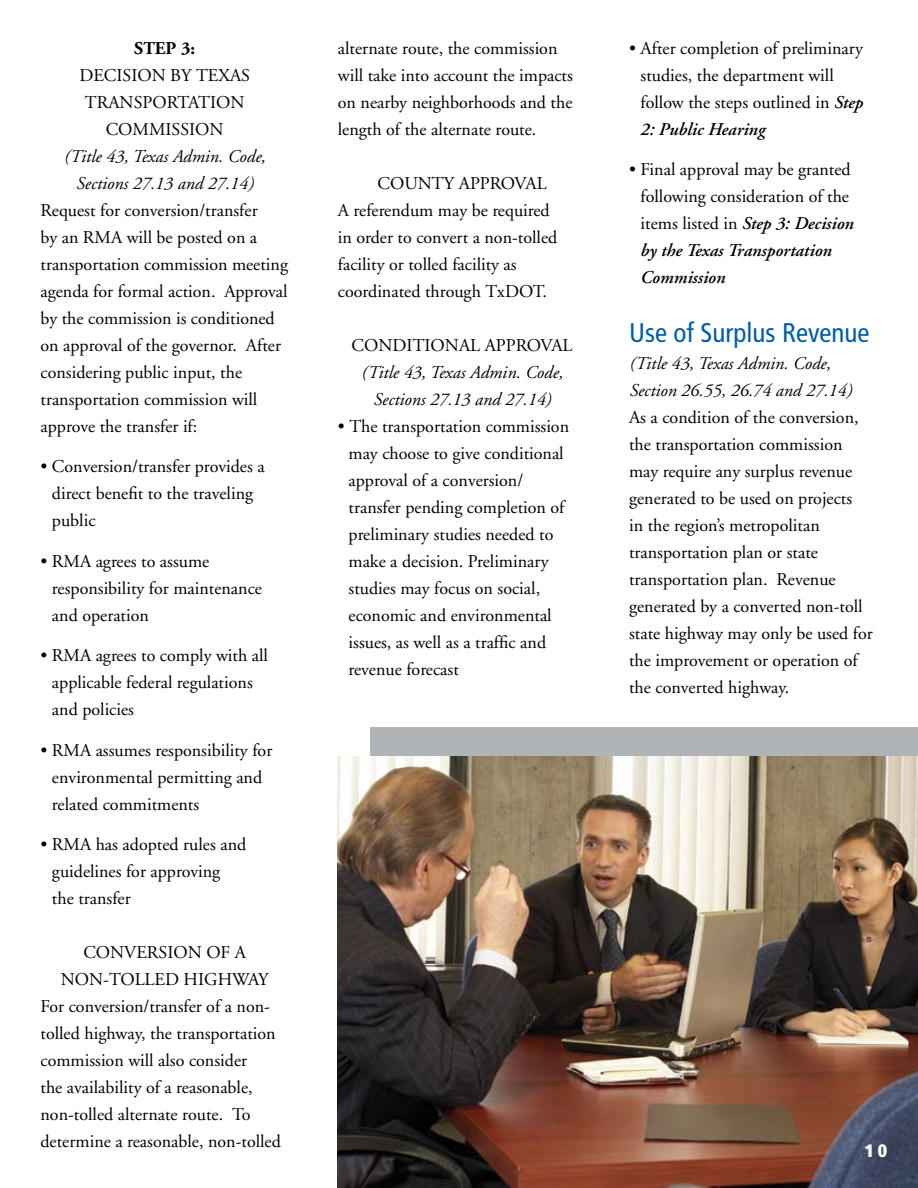
<style>
.page{position:relative;width:918px;height:1188px;background:#fff}
.page>*{position:absolute;margin:0;border:0;box-sizing:border-box;transform-origin:0 0}
.t1{font:condensed 27px "Frutiger";color:#005daa}
.t2{font:18px/27px "Adobe Garamond";color:#000}
.t3{font:italic 18px/27px "Adobe Garamond";color:#000;text-align:center}
.t4{font:700 18px "Adobe Garamond";color:#000}
.t5{font:900 condensed 18px "Frutiger";color:#fff}
.s1{font-weight:600;font-style:italic}
</style>
<div class="page">
<div style="left:370px;top:728px;width:548px;height:460px;background:#b1b4b6"></div>
<img style="left:338px;top:756px;width:580px;height:432px">
<p class="t4" style="left:134px;top:38px;width:62px">STEP 3:</p>
<p class="t2" style="left:79px;top:62px;width:172px;text-align:center">DECISION BY TEXAS<br>TRANSPORTATION<br>COMMISSION</p>
<p class="t3" style="left:64px;top:143px;width:203px">(Title 43, Texas Admin. Code,<br>Sections 27.13 and 27.14)</p>
<p class="t2" style="left:40px;top:197px;width:249px">Request for conversion/transfer<br>by an RMA will be posted on a transportation commission meeting agenda for formal action. Approval by the commission is conditioned on approval of the governor. After considering public input, the transportation commission will approve the transfer if:</p>
<p class="t2" style="left:52px;top:453px;width:214px;text-indent:-11px">• Conversion/transfer provides a direct benefit to the traveling public</p>
<p class="t2" style="left:52px;top:548px;width:212px;text-indent:-11px">• RMA agrees to assume responsibility for maintenance and operation</p>
<p class="t2" style="left:52px;top:642px;width:218px;text-indent:-11px">• RMA agrees to comply with all applicable federal regulations and policies</p>
<p class="t2" style="left:52px;top:737px;width:222px;text-indent:-11px">• RMA assumes responsibility for environmental permitting and related commitments</p>
<p class="t2" style="left:52px;top:831px;width:196px;text-indent:-11px">• RMA has adopted rules and guidelines for approving the transfer</p>
<p class="t2" style="left:83px;top:939px;width:164px">CONVERSION OF A</p>
<p class="t2" style="left:61px;top:966px;width:209px">NON-TOLLED HIGHWAY</p>
<p class="t2" style="left:40px;top:993px;width:231px">For conversion/transfer of a non-</p>
<p class="t2" style="left:40px;top:1020px;width:237px">tolled highway, the transportation</p>
<p class="t2" style="left:40px;top:1047px;width:208px">commission will also consider</p>
<p class="t2" style="left:40px;top:1074px;width:214px">the availability of a reasonable,</p>
<p class="t2" style="left:40px;top:1101px;width:212px">non-tolled alternate route. To</p>
<p class="t2" style="left:40px;top:1128px;width:242px">determine a reasonable, non-tolled</p>
<p class="t2" style="left:338px;top:35px;width:237px">alternate route, the commission will take into account the impacts on nearby neighborhoods and the length of the alternate route.</p>
<p class="t2" style="left:338px;top:170px;width:221px;text-indent:40px">COUNTY APPROVAL<br>A referendum may be required in order to convert a non-tolled facility or tolled facility as coordinated through TxDOT.</p>
<p class="t2" style="left:352px;top:332px;width:222px">CONDITIONAL APPROVAL</p>
<p class="t3" style="left:361px;top:359px;width:203px">(Title 43, Texas Admin. Code,<br>Sections 27.13 and 27.14)</p>
<p class="t2" style="left:349px;top:413px;width:222px;text-indent:-11px">• The transportation commission may choose to give conditional approval of a conversion/ transfer pending completion of preliminary studies needed to make a decision. Preliminary studies may focus on social, economic and environmental issues, as well as a traffic and revenue forecast</p>
<p class="t2" style="left:641px;top:35px;width:224px;text-indent:-11px">• After completion of preliminary studies, the department will follow the steps outlined in <span class="s1">Step<br>2: Public Hearing</span></p>
<p class="t2" style="left:641px;top:156px;width:215px;text-indent:-11px">• Final approval may be granted following consideration of the items listed in <span class="s1">Step 3: Decision by the Texas Transportation<br>Commission</span></p>
<h1 class="t1" style="left:629px;top:317px;width:242px">Use of Surplus Revenue</h1>
<p class="t3" style="left:629px;top:350px;width:224px;text-align:left">(Title 43, Texas Admin. Code,<br>Section 26.55, 26.74 and 27.14)</p>
<p class="t2" style="left:629px;top:404px;width:245px">As a condition of the conversion, the transportation commission may require any surplus revenue generated to be used on projects<br>in the region’s metropolitan transportation plan or state transportation plan. Revenue generated by a converted non-toll state highway may only be used for the improvement or operation of the converted highway.</p>
<p class="t5" style="left:865px;top:1140px;width:24px">10</p>
</div>
